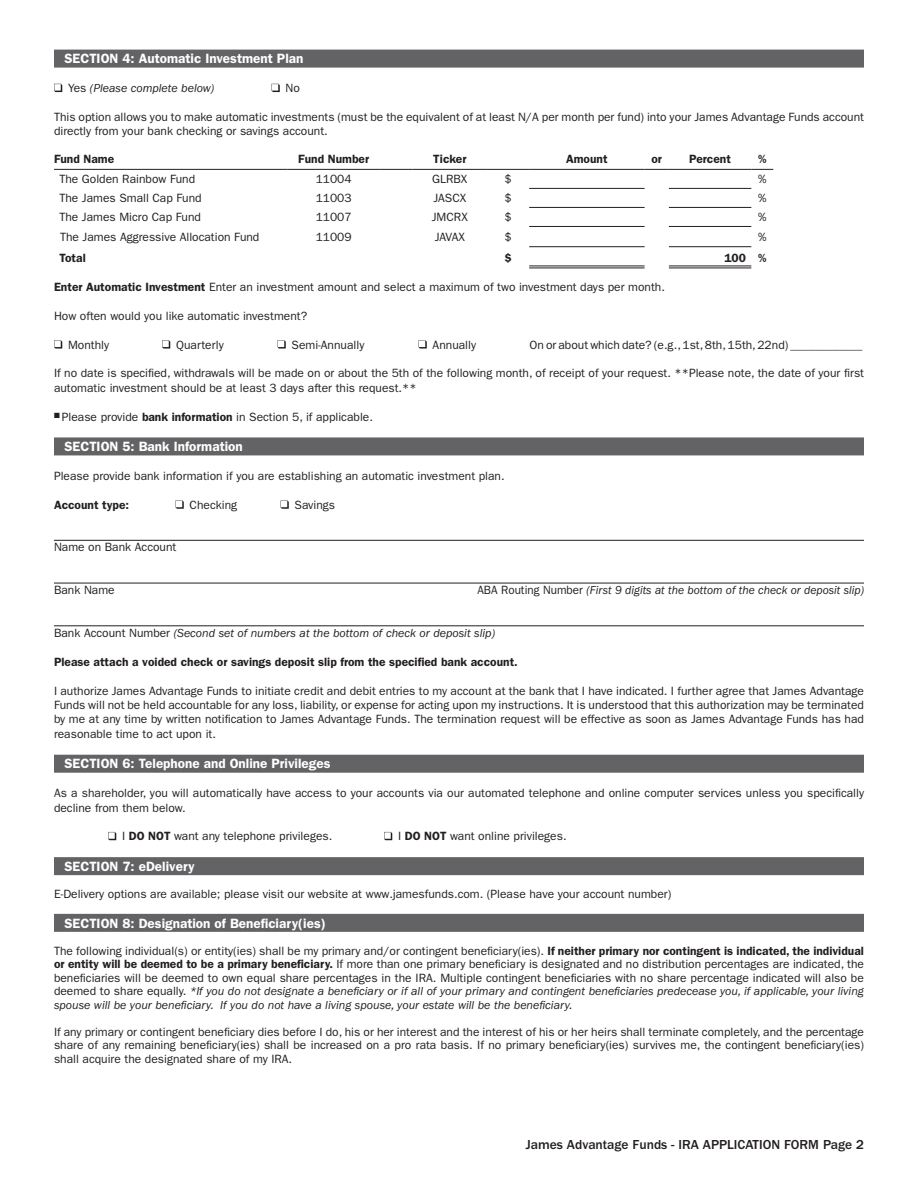
<style>
.page{position:relative;width:918px;height:1188px;background:#fff}
.page>*{position:absolute;margin:0;border:0;box-sizing:border-box;transform-origin:0 0}
.Section_Header{font:600 13.5px "ITC Franklin Gothic Std";color:#fff}
.t1{font:500 13.5px "ITC Franklin Gothic Std";color:#231f20}
.Sub_head{font:12px/14.4px "ITC Franklin Gothic Std";color:#231f20}
.Sub_head-2{font:italic 12px "ITC Franklin Gothic Std";color:#231f20}
.t2{font:600 12px "ITC Franklin Gothic Std";color:#231f20}
.s1{font-style:normal}
.s2{font-weight:600}
.s3{font-style:italic}
</style>
<div class="page">
<div style="left:54px;top:50px;width:810px;height:18px;background:#636366"></div>
<div style="left:54px;top:437px;width:810px;height:18px;background:#636366"></div>
<hr style="left:54px;top:540px;width:810px;height:1px;background:#231f20">
<hr style="left:54px;top:583px;width:810px;height:1px;background:#231f20">
<hr style="left:54px;top:625px;width:810px;height:1px;background:#231f20">
<div style="left:54px;top:755px;width:810px;height:18px;background:#636366"></div>
<div style="left:54px;top:857px;width:810px;height:18px;background:#636366"></div>
<div style="left:54px;top:914px;width:810px;height:18px;background:#636366"></div>
<svg style="left:54px;top:84px;width:8px;height:8px"></svg>
<svg style="left:272px;top:84px;width:8px;height:8px"></svg>
<hr style="left:54px;top:169px;width:233px;height:1px;background:#231f20">
<hr style="left:287px;top:169px;width:93px;height:1px;background:#231f20">
<hr style="left:380px;top:169px;width:33px;height:1px;background:#231f20">
<hr style="left:413px;top:169px;width:74px;height:1px;background:#231f20">
<hr style="left:487px;top:169px;width:42px;height:1px;background:#231f20">
<hr style="left:529px;top:169px;width:116px;height:1px;background:#231f20">
<svg style="left:645px;top:169px;width:24px;height:1px"></svg>
<hr style="left:669px;top:169px;width:82px;height:1px;background:#231f20">
<svg style="left:751px;top:169px;width:22px;height:1px"></svg>
<hr style="left:669px;top:207px;width:82px;height:1px;background:#231f20">
<hr style="left:669px;top:226px;width:82px;height:1px;background:#231f20">
<hr style="left:669px;top:246px;width:82px;height:1px;background:#231f20">
<hr style="left:529px;top:188px;width:116px;height:1px;background:#231f20">
<hr style="left:529px;top:207px;width:116px;height:1px;background:#231f20">
<hr style="left:529px;top:226px;width:116px;height:1px;background:#231f20">
<hr style="left:529px;top:246px;width:116px;height:1px;background:#231f20">
<hr style="left:669px;top:188px;width:82px;height:1px;background:#231f20">
<hr style="left:529px;top:265px;width:116px;height:1px;background:#231f20">
<hr style="left:529px;top:267px;width:116px;height:1px;background:#231f20">
<hr style="left:669px;top:265px;width:82px;height:1px;background:#231f20">
<hr style="left:669px;top:267px;width:82px;height:1px;background:#231f20">
<svg style="left:54px;top:340px;width:8px;height:9px"></svg>
<svg style="left:162px;top:340px;width:8px;height:9px"></svg>
<svg style="left:278px;top:340px;width:8px;height:9px"></svg>
<svg style="left:418px;top:340px;width:9px;height:9px"></svg>
<svg style="left:176px;top:500px;width:8px;height:9px"></svg>
<svg style="left:280px;top:500px;width:9px;height:9px"></svg>
<svg style="left:108px;top:832px;width:8px;height:8px"></svg>
<svg style="left:384px;top:832px;width:8px;height:8px"></svg>
<p class="Section_Header" style="left:64px;top:51px;width:240px">SECTION 4: Automatic Investment Plan</p>
<p class="Sub_head-2" style="left:68px;top:81px;width:148px"><span class="s1">Yes</span> (Please complete below)</p>
<p class="Sub_head" style="left:286px;top:81px;width:16px">No</p>
<p class="Sub_head" style="left:54px;top:110px;width:812px">This option allows you to make automatic investments (must be the equivalent of at least N/A per month per fund) into your James Advantage Funds account directly from your bank checking or savings account.</p>
<p class="t2" style="left:54px;top:152px;width:62px">Fund Name</p>
<p class="t2" style="left:298px;top:152px;width:72px">Fund Number</p>
<p class="t2" style="left:433px;top:152px;width:35px">Ticker</p>
<p class="t2" style="left:566px;top:152px;width:43px">Amount</p>
<p class="t2" style="left:651px;top:152px;width:12px">or</p>
<p class="t2" style="left:689px;top:152px;width:43px">Percent</p>
<p class="t2" style="left:758px;top:152px;width:10px">%</p>
<p class="Sub_head" style="left:59px;top:172px;width:137px">The Golden Rainbow Fund</p>
<p class="Sub_head" style="left:316px;top:172px;width:37px">11004</p>
<p class="Sub_head" style="left:432px;top:172px;width:37px">GLRBX</p>
<p class="Sub_head" style="left:505px;top:172px;width:9px">$</p>
<p class="Sub_head" style="left:758px;top:172px;width:10px">%</p>
<p class="Sub_head" style="left:59px;top:191px;width:144px">The James Small Cap Fund</p>
<p class="Sub_head" style="left:316px;top:191px;width:37px">11003</p>
<p class="Sub_head" style="left:433px;top:191px;width:34px">JASCX</p>
<p class="Sub_head" style="left:505px;top:191px;width:9px">$</p>
<p class="Sub_head" style="left:758px;top:191px;width:10px">%</p>
<p class="Sub_head" style="left:59px;top:210px;width:143px">The James Micro Cap Fund</p>
<p class="Sub_head" style="left:316px;top:210px;width:37px">11007</p>
<p class="Sub_head" style="left:432px;top:210px;width:37px">JMCRX</p>
<p class="Sub_head" style="left:505px;top:210px;width:9px">$</p>
<p class="Sub_head" style="left:758px;top:210px;width:10px">%</p>
<p class="Sub_head" style="left:60px;top:230px;width:201px">The James Aggressive Allocation Fund</p>
<p class="Sub_head" style="left:316px;top:230px;width:37px">11009</p>
<p class="Sub_head" style="left:435px;top:230px;width:32px">JAVAX</p>
<p class="Sub_head" style="left:505px;top:230px;width:9px">$</p>
<p class="Sub_head" style="left:758px;top:230px;width:10px">%</p>
<p class="t2" style="left:59px;top:250px;width:28px">Total</p>
<p class="t2" style="left:505px;top:250px;width:9px">$</p>
<p class="t2" style="left:724px;top:250px;width:23px">100</p>
<p class="t2" style="left:758px;top:250px;width:10px">%</p>
<p class="Sub_head" style="left:54px;top:280px;width:612px"><span class="s2">Enter Automatic Investment</span> Enter an investment amount and select a maximum of two investment days per month.</p>
<p class="Sub_head" style="left:54px;top:309px;width:255px">How often would you like automatic investment?</p>
<p class="Sub_head" style="left:68px;top:337px;width:43px">Monthly</p>
<p class="Sub_head" style="left:176px;top:337px;width:49px">Quarterly</p>
<p class="Sub_head" style="left:292px;top:337px;width:74px">Semi-Annually</p>
<p class="Sub_head" style="left:433px;top:337px;width:45px">Annually</p>
<p class="Sub_head" style="left:529px;top:337px;width:335px">On or about which date? (e.g., 1st, 8th, 15th, 22nd) ____________</p>
<p class="Sub_head" style="left:54px;top:366px;width:812px">If no date is specified, withdrawals will be made on or about the 5th of the following month, of receipt of your request. **Please note, the date of your first automatic investment should be at least 3 days after this request.**</p>
<p class="Sub_head" style="left:54px;top:409px;width:320px">■ Please provide <span class="s2">bank information</span> in Section 5, if applicable.</p>
<p class="Section_Header" style="left:64px;top:439px;width:180px">SECTION 5: Bank Information</p>
<p class="Sub_head" style="left:54px;top:469px;width:452px">Please provide bank information if you are establishing an automatic investment plan.</p>
<p class="t2" style="left:54px;top:498px;width:77px">Account type:</p>
<p class="Sub_head" style="left:190px;top:498px;width:49px">Checking</p>
<p class="Sub_head" style="left:295px;top:498px;width:42px">Savings</p>
<p class="Sub_head" style="left:54px;top:540px;width:124px">Name on Bank Account</p>
<p class="Sub_head" style="left:54px;top:583px;width:62px">Bank Name</p>
<p class="Sub_head-2" style="left:477px;top:584px;width:388px"><span class="s1">ABA Routing Number</span> (First 9 digits at the bottom of the check or deposit slip)</p>
<p class="Sub_head-2" style="left:54px;top:626px;width:443px"><span class="s1">Bank Account Number</span> (Second set of numbers at the bottom of check or deposit slip)</p>
<p class="t2" style="left:54px;top:655px;width:465px">Please attach a voided check or savings deposit slip from the specified bank account.</p>
<p class="Sub_head" style="left:54px;top:683px;width:812px;text-align:justify">I authorize James Advantage Funds to initiate credit and debit entries to my account at the bank that I have indicated. I further agree that James Advantage Funds will not be held accountable for any loss, liability, or expense for acting upon my instructions. It is understood that this authorization may be terminated by me at any time by written notification to James Advantage Funds. The termination request will be effective as soon as James Advantage Funds has had reasonable time to act upon it.</p>
<p class="Section_Header" style="left:64px;top:756px;width:267px">SECTION 6: Telephone and Online Privileges</p>
<p class="Sub_head" style="left:54px;top:786px;width:812px">As a shareholder, you will automatically have access to your accounts via our automated telephone and online computer services unless you specifically decline from them below.</p>
<p class="Sub_head" style="left:122px;top:829px;width:212px">I <span class="s2">DO NOT</span> want any telephone privileges.</p>
<p class="Sub_head" style="left:398px;top:829px;width:170px">I <span class="s2">DO NOT</span> want online privileges.</p>
<p class="Section_Header" style="left:64px;top:858px;width:132px">SECTION 7: eDelivery</p>
<p class="Sub_head" style="left:54px;top:887px;width:619px">E-Delivery options are available; please visit our website at www.jamesfunds.com. (Please have your account number)</p>
<p class="Section_Header" style="left:64px;top:915px;width:263px">SECTION 8: Designation of Beneficiary(ies)</p>
<p class="Sub_head" style="left:54px;top:944px;width:812px;line-height:13.5px;text-align:justify">The following individual(s) or entity(ies) shall be my primary and/or contingent beneficiary(ies). <span class="s2">If neither primary nor contingent is indicated, the individual or entity will be deemed to be a primary beneficiary.</span> If more than one primary beneficiary is designated and no distribution percentages are indicated, the beneficiaries will be deemed to own equal share percentages in the IRA. Multiple contingent beneficiaries with no share percentage indicated will also be deemed to share equally. <span class="s3">*If you do not designate a beneficiary or if all of your primary and contingent beneficiaries predecease you, if applicable, your living spouse will be your beneficiary. If you do not have a living spouse, your estate will be the beneficiary.</span></p>
<p class="Sub_head" style="left:54px;top:1025px;width:812px;line-height:13.5px;text-align:justify">If any primary or contingent beneficiary dies before I do, his or her interest and the interest of his or her heirs shall terminate completely, and the percentage share of any remaining beneficiary(ies) shall be increased on a pro rata basis. If no primary beneficiary(ies) survives me, the contingent beneficiary(ies) shall acquire the designated share of my IRA.</p>
<p class="t1" style="left:526px;top:1137px;width:340px">James Advantage Funds - IRA APPLICATION FORM Page 2</p>
</div>
